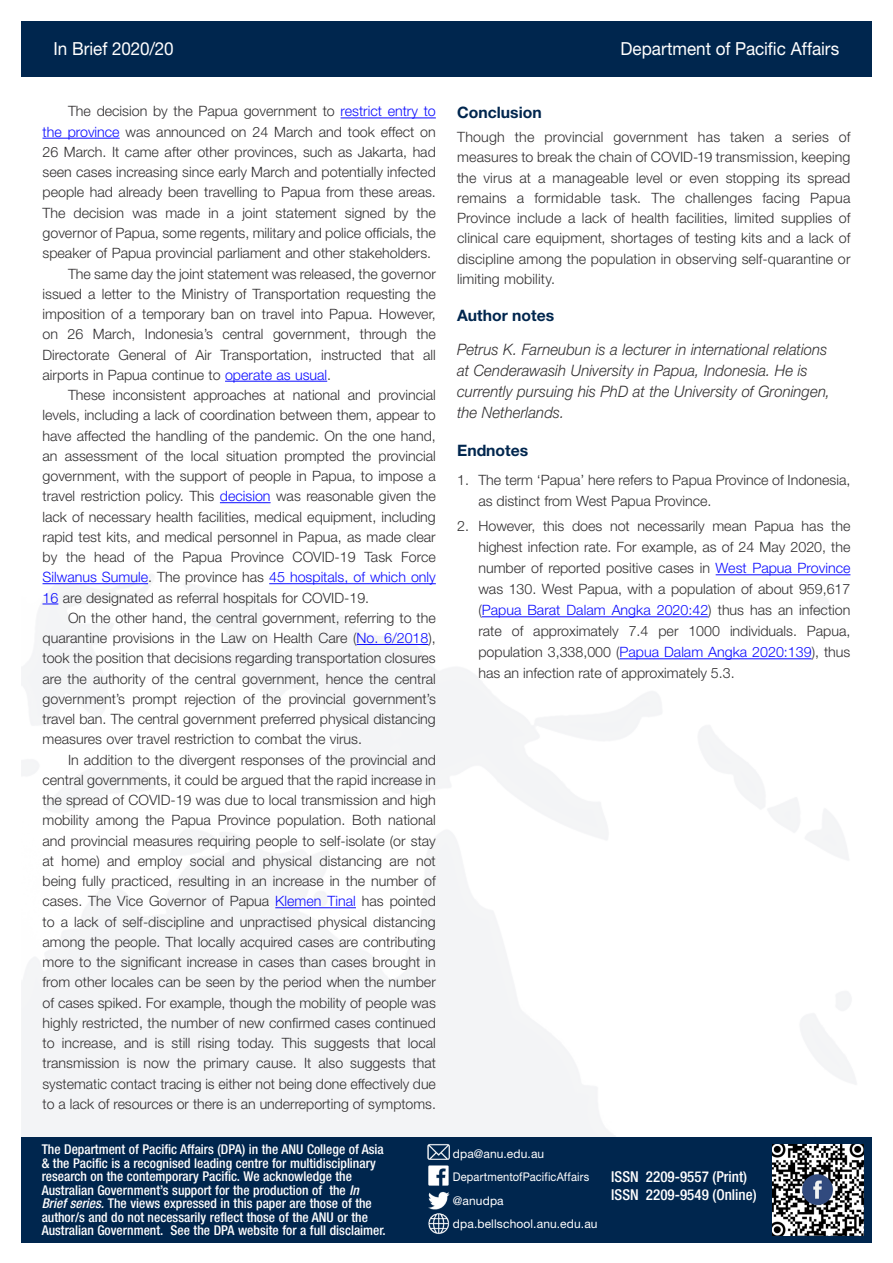
<style>
.page{position:relative;width:893px;height:1263px;background:#fff}
.page>*{position:absolute;margin:0;border:0;box-sizing:border-box;transform-origin:0 0}
.Heading{font:18px "Helvetica Neue LT Std";letter-spacing:-.005em;color:#fff;scale:.95 1}
.Author_notes{font:italic 300 15.75px/21px "Helvetica Neue LT Std";letter-spacing:.005em;color:#312f30;scale:.95 1}
.Heading_1{font:700 15.75px "Helvetica Neue LT Std";color:#00264e}
.t1{font:500 condensed 15px "Helvetica Neue LT Std";color:#fff}
.PARA_2{font:300 14.25px/20.2px "Helvetica Neue LT Std";color:#312f30;text-align:justify}
.PARA_1{font:300 14.25px/20.2px "Helvetica Neue LT Std";letter-spacing:.01em;color:#312f30;text-align:justify}
.t2{font:500 condensed 13.5px/13.5px "Helvetica Neue LT Std";color:#fff}
.PARA_2-2{font:12px "Helvetica Neue LT Std";letter-spacing:.015em;color:#fff}
.PARA_2-3{font:12px "Helvetica Neue LT Std";letter-spacing:.015em;color:#fff;scale:.92 1}
.s1{color:#0d0dff}
.s2{font-style:italic}
</style>
<div class="page">
<div style="left:21px;top:1137px;width:851px;height:105px;background:#00264e"></div>
<img style="left:772px;top:1144px;width:91px;height:91px">
<img style="left:427px;top:1144px;width:23px;height:90px">
<div style="left:21px;top:21px;width:851px;height:56px;background:#00264e"></div>
<hr style="left:341px;top:118px;width:95px;height:1px;background:#0d0dff">
<hr style="left:43px;top:138px;width:77px;height:1px;background:#0d0dff">
<hr style="left:225px;top:381px;width:102px;height:1px;background:#0d0dff">
<hr style="left:220px;top:502px;width:51px;height:1px;background:#0d0dff">
<hr style="left:43px;top:583px;width:105px;height:1px;background:#0d0dff">
<hr style="left:269px;top:583px;width:167px;height:1px;background:#0d0dff">
<svg style="left:43px;top:604px;width:15px;height:1px"></svg>
<hr style="left:356px;top:644px;width:72px;height:1px;background:#0d0dff">
<hr style="left:275px;top:907px;width:81px;height:1px;background:#0d0dff">
<hr style="left:716px;top:574px;width:134px;height:1px;background:#0d0dff">
<hr style="left:482px;top:616px;width:226px;height:1px;background:#0d0dff">
<hr style="left:620px;top:658px;width:192px;height:1px;background:#0d0dff">
<p class="Heading" style="left:54px;top:38px;width:128px">In Brief 2020/20</p>
<p class="Heading" style="left:620px;top:38px;width:232px">Department of Pacific Affairs</p>
<p class="PARA_2" style="left:43px;top:101px;width:395px;text-indent:26px">The decision by the Papua government to <span class="s1">restrict entry to the province</span> was announced on 24 March and took effect on 26 March. It came after other provinces, such as Jakarta, had seen cases increasing since early March and potentially infected people had already been travelling to Papua from these areas.<br>The decision was made in a joint statement signed by the governor of Papua, some regents, military and police officials, the speaker of Papua provincial parliament and other stakeholders.</p>
<p class="PARA_2" style="left:43px;top:263px;width:395px;text-indent:26px">The same day the joint statement was released, the governor issued a letter to the Ministry of Transportation requesting the imposition of a temporary ban on travel into Papua. However, on 26 March, Indonesia’s central government, through the Directorate General of Air Transportation, instructed that all airports in Papua continue to <span class="s1">operate as usual</span>.</p>
<p class="PARA_2" style="left:43px;top:384px;width:395px;text-indent:26px">These inconsistent approaches at national and provincial levels, including a lack of coordination between them, appear to have affected the handling of the pandemic. On the one hand, an assessment of the local situation prompted the provincial government, with the support of people in Papua, to impose a travel restriction policy. This <span class="s1">decision</span> was reasonable given the lack of necessary health facilities, medical equipment, including rapid test kits, and medical personnel in Papua, as made clear by the head of the Papua Province COVID-19 Task Force <span class="s1">Silwanus Sumule</span>. The province has <span class="s1">45 hospitals, of which only 16</span> are designated as referral hospitals for COVID-19.</p>
<p class="PARA_2" style="left:43px;top:607px;width:395px;text-indent:26px">On the other hand, the central government, referring to the quarantine provisions in the Law on Health Care (<span class="s1">No. 6/2018</span>), took the position that decisions regarding transportation closures are the authority of the central government, hence the central government’s prompt rejection of the provincial government’s travel ban. The central government preferred physical distancing measures over travel restriction to combat the virus.</p>
<p class="PARA_2" style="left:43px;top:749px;width:395px;text-indent:26px">In addition to the divergent responses of the provincial and central governments, it could be argued that the rapid increase in the spread of COVID-19 was due to local transmission and high mobility among the Papua Province population. Both national and provincial measures requiring people to self-isolate (or stay at home) and employ social and physical distancing are not being fully practiced, resulting in an increase in the number of cases. The Vice Governor of Papua <span class="s1">Klemen Tinal</span> has pointed to a lack of self-discipline and unpractised physical distancing among the people. That locally acquired cases are contributing more to the significant increase in cases than cases brought in from other locales can be seen by the period when the number of cases spiked. For example, though the mobility of people was highly restricted, the number of new confirmed cases continued to increase, and is still rising today. This suggests that local transmission is now the primary cause. It also suggests that systematic contact tracing is either not being done effectively due to a lack of resources or there is an underreporting of symptoms.</p>
<p class="Heading_1" style="left:457px;top:102px;width:86px">Conclusion</p>
<p class="PARA_1" style="left:457px;top:127px;width:395px">Though the provincial government has taken a series of measures to break the chain of COVID-19 transmission, keeping the virus at a manageable level or even stopping its spread remains a formidable task. The challenges facing Papua Province include a lack of health facilities, limited supplies of clinical care equipment, shortages of testing kits and a lack of discipline among the population in observing self-quarantine or limiting mobility.</p>
<p class="Heading_1" style="left:457px;top:306px;width:99px">Author notes</p>
<p class="Author_notes" style="left:457px;top:339px;width:394px">Petrus K. Farneubun is a lecturer in international relations at Cenderawasih University in Papua, Indonesia. He is currently pursuing his PhD at the University of Groningen, the Netherlands.</p>
<p class="Heading_1" style="left:457px;top:440px;width:73px">Endnotes</p>
<p class="PARA_2" style="left:478px;top:469px;width:374px;line-height:21px;text-indent:-21px">1. The term ‘Papua’ here refers to Papua Province of Indonesia, as distinct from West Papua Province.</p>
<p class="PARA_2" style="left:478px;top:515px;width:374px;line-height:21px;text-indent:-21px">2. However, this does not necessarily mean Papua has the highest infection rate. For example, as of 24 May 2020, the number of reported positive cases in <span class="s1">West Papua Province </span>was 130. West Papua, with a population of about 959,617 (<span class="s1">Papua Barat Dalam Angka 2020:42</span>) thus has an infection rate of approximately 7.4 per 1000 individuals. Papua, population 3,338,000 (<span class="s1">Papua Dalam Angka 2020:139</span>), thus has an infection rate of approximately 5.3.</p>
<p class="t2" style="left:42px;top:1142px;width:346px">The Department of Pacific Affairs (DPA) in the ANU College of Asia &amp; the Pacific is a recognised leading centre for multidisciplinary research on the contemporary Pacific. We acknowledge the Australian Government’s support for the production of the <span class="s2">In Brief series.</span> The views expressed in this paper are those of the author/s and do not necessarily reflect those of the ANU or the Australian Government. See the DPA website for a full disclaimer.</p>
<p class="PARA_2-2" style="left:453px;top:1147px;width:93px">dpa@anu.edu.au</p>
<p class="PARA_2-3" style="left:453px;top:1170px;width:150px">DepartmentofPacificAffairs</p>
<p class="PARA_2-2" style="left:453px;top:1193px;width:52px">@anudpa</p>
<p class="PARA_2-2" style="left:453px;top:1216px;width:146px">dpa.bellschool.anu.edu.au</p>
<p class="t1" style="left:611px;top:1168px;width:137px">ISSN 2209-9557 (Print)</p>
<p class="t1" style="left:611px;top:1186px;width:147px">ISSN 2209-9549 (Online)</p>
</div>
